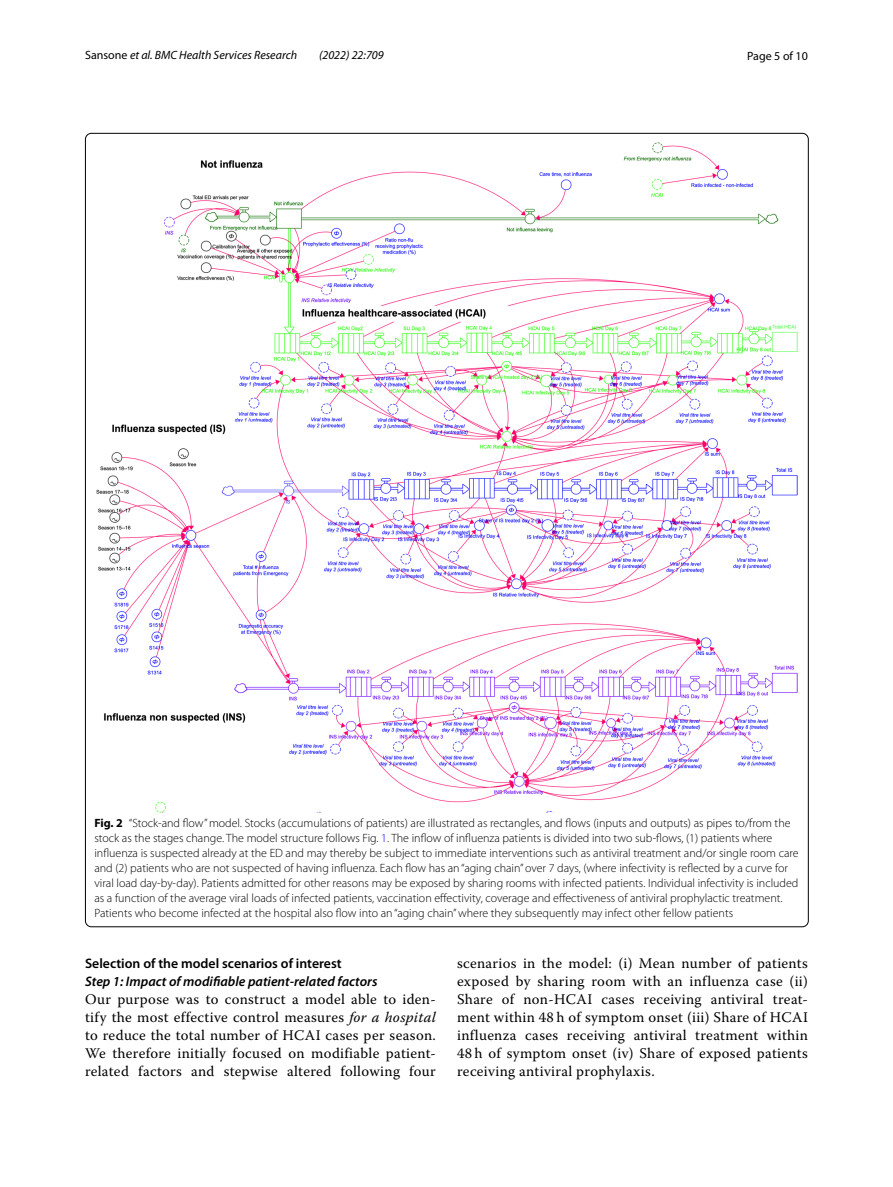
<style>
.page{position:relative;width:893px;height:1187px;background:#fff}
.page>*{position:absolute;margin:0;border:0;box-sizing:border-box;transform-origin:0 0}
.t1{font:14.7px/18px "Warnock Pro";letter-spacing:.02em;color:#000;text-align:justify}
.t2{font:italic 600 13.8px "Myriad Pro";color:#000}
.t3{font:600 13.8px "Myriad Pro";color:#000}
.t4{font:300 12px/15px "Myriad Pro";color:#000}
.t5{font:italic 12px "Myriad Pro";color:#000}
.t6{font:12px "Myriad Pro";color:#000}
.s1{font-style:normal}
.s2{font-weight:700}
.s3{color:#00f}
.s4{font-style:italic}
</style>
<div class="page">
<img style="left:97px;top:142px;width:700px;height:670px">
<p class="t5" style="left:85px;top:48px;width:214px"><span class="s1">Sansone</span> et al. BMC Health Services Research</p>
<p class="t5" style="left:319px;top:48px;width:66px">(2022) 22:709</p>
<p class="t6" style="left:747px;top:48px;width:62px">Page 5 of 10</p>
<p class="t4" style="left:94px;top:816px;width:706px"><span class="s2">Fig. 2</span> “Stock-and flow” model. Stocks (accumulations of patients) are illustrated as rectangles, and flows (inputs and outputs) as pipes to/from the stock as the stages change. The model structure follows Fig. <span class="s3">1</span>. The inflow of influenza patients is divided into two sub-flows, (1) patients where influenza is suspected already at the ED and may thereby be subject to immediate interventions such as antiviral treatment and/or single room care and (2) patients who are not suspected of having influenza. Each flow has an “aging chain” over 7 days, (where infectivity is reflected by a curve for viral load day-by-day). Patients admitted for other reasons may be exposed by sharing rooms with infected patients. Individual infectivity is included as a function of the average viral loads of infected patients, vaccination effectivity, coverage and effectiveness of antiviral prophylactic treatment.<br>Patients who become infected at the hospital also flow into an “aging chain” where they subsequently may infect other fellow patients</p>
<p class="t3" style="left:85px;top:954px;width:258px">Selection of the model scenarios of interest</p>
<p class="t2" style="left:85px;top:972px;width:294px">Step 1: Impact of modifiable patient‑related factors</p>
<p class="t1" style="left:85px;top:989px;width:352px">Our purpose was to construct a model able to iden&shy;tify the most effective control measures <span class="s4">for a hospital </span>to reduce the total number of HCAI cases per season.<br>We therefore initially focused on modifiable patient&shy;related factors and stepwise altered following four</p>
<p class="t1" style="left:457px;top:954px;width:352px">scenarios in the model: (i) Mean number of patients exposed by sharing room with an influenza case (ii)<br>Share of non-HCAI cases receiving antiviral treat&shy;ment within 48 h of symptom onset (iii) Share of HCAI influenza cases receiving antiviral treatment within 48 h of symptom onset (iv) Share of exposed patients receiving antiviral prophylaxis.</p>
</div>
